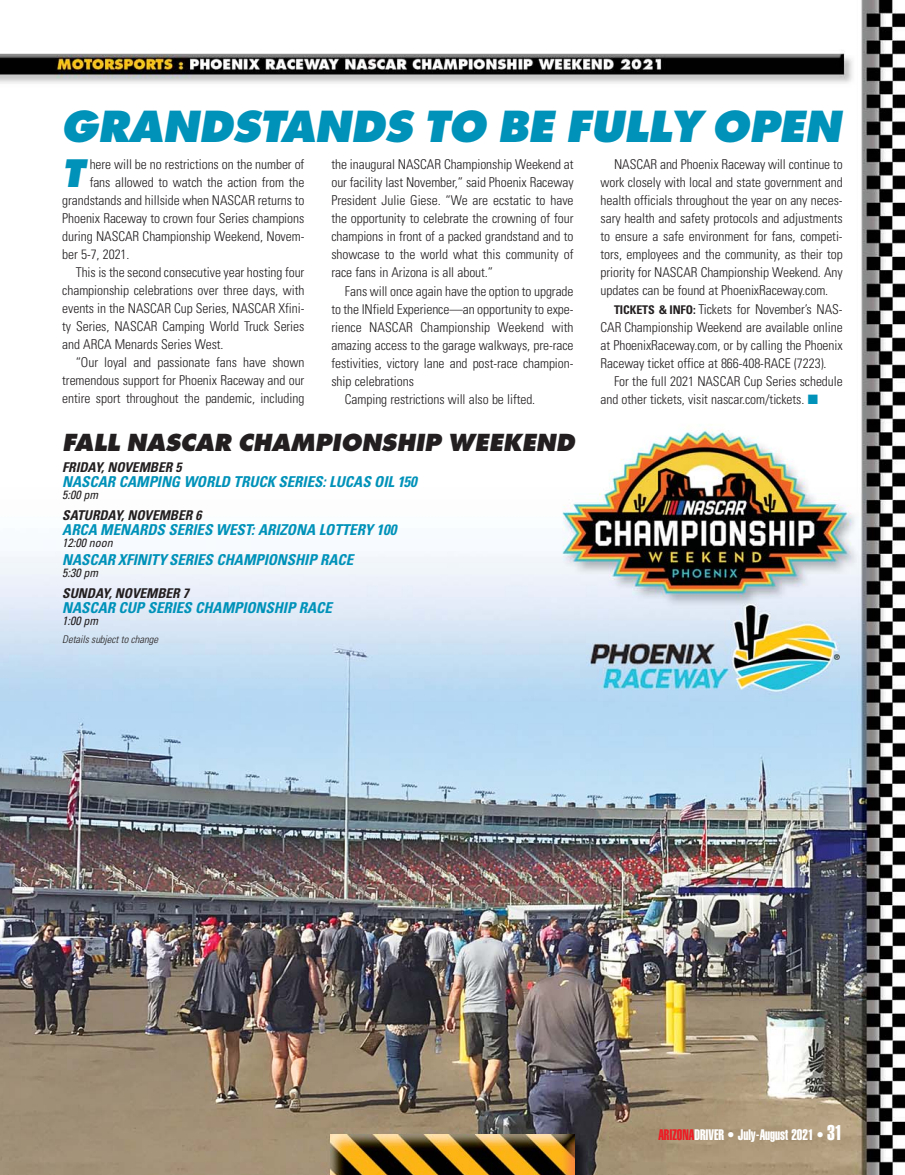
<style>
.page{position:relative;width:905px;height:1175px;background:#fff}
.page>*{position:absolute;margin:0;border:0;box-sizing:border-box;transform-origin:0 0}
.t1{font:italic 800 41.55px "Futura";color:#0092b9}
.t2{font:italic 800 36.75px "Futura";color:#0092b9}
.t3{font:italic 800 22.8px "Futura";color:#231f20}
.t4{font:italic 700 condensed 15px "Univers";letter-spacing:-.005em;color:#0092b9}
.t5{font:15px "Helvetica Extra Compressed";color:#fff}
.t6{font:300 condensed 13.5px/18px "Univers";letter-spacing:-.005em;color:#231f20;text-align:justify}
.t7{font:italic 700 condensed 13.5px "Univers";letter-spacing:-.005em;color:#231f20}
.t8{font:italic condensed 12px "Univers";color:#231f20}
.t9{font:italic 300 condensed 10.5px "Univers";color:#231f20}
.s1{font-weight:700;font-size:12px}
.s2{color:#0092b9}
.s3{color:#ed1c24}
.s4{font-size:21px}
</style>
<div class="page">
<img style="left:0;top:0;width:904px;height:1174px">
<img style="left:331px;top:1134px;width:243px;height:40px">
<h1 class="t1" style="left:61px;top:108px;width:788px">GRANDSTANDS TO BE FULLY OPEN</h1>
<h2 class="t2" style="left:62px;top:157px;width:29px">T</h2>
<p class="t6" style="left:90px;top:157px;width:216px">here will be no restrictions on the number of</p>
<p class="t6" style="left:90px;top:175px;width:216px">fans allowed to watch the action from the</p>
<p class="t6" style="left:62px;top:193px;width:243px">grand stands and hillside when NASCAR returns to</p>
<p class="t6" style="left:62px;top:211px;width:243px">Phoenix Raceway to crown four Series champions</p>
<p class="t6" style="left:62px;top:229px;width:244px">during NASCAR Championship Weekend, Novem -</p>
<p class="t6" style="left:62px;top:247px;width:69px">ber 5-7, 2021.</p>
<p class="t6" style="left:76px;top:265px;width:230px">This is the second consecutive year hosting four</p>
<p class="t6" style="left:62px;top:283px;width:243px">championship celebrations over three days, with</p>
<p class="t6" style="left:62px;top:301px;width:244px">events in the NASCAR Cup Ser ies, NASCAR Xfin i -</p>
<p class="t6" style="left:62px;top:319px;width:244px">ty Series, NASCAR Camping World Truck Series</p>
<p class="t6" style="left:62px;top:337px;width:163px">and ARCA Menards Series West.</p>
<p class="t6" style="left:76px;top:355px;width:230px">“Our loyal and passionate fans have shown</p>
<p class="t6" style="left:62px;top:373px;width:243px">tremendous support for Phoenix Raceway and our</p>
<p class="t6" style="left:62px;top:391px;width:243px">entire sport throughout the pandemic, including</p>
<p class="t6" style="left:331px;top:157px;width:244px">the inaugural NASCAR Championship Weekend at our facility last November,” said Phoenix Raceway President Julie Giese. “We are ecstatic to have the opportunity to celebrate the crowning of four champions in front of a packed grandstand and to showcase to the world what this community of race fans in Arizona is all about.”</p>
<p class="t6" style="left:345px;top:283px;width:230px">Fans will once again have the option to upgrade</p>
<p class="t6" style="left:331px;top:301px;width:243px">to the INfield Experience—an opportunity to expe-</p>
<p class="t6" style="left:331px;top:319px;width:244px">rience NASCAR Championship Weekend with</p>
<p class="t6" style="left:331px;top:337px;width:243px">amazing access to the garage walkways, pre-race</p>
<p class="t6" style="left:331px;top:355px;width:243px">festivities, victory lane and post-race champion -</p>
<p class="t6" style="left:331px;top:373px;width:84px">ship celebrations</p>
<p class="t6" style="left:345px;top:391px;width:192px">Camping restrictions will also be lifted.</p>
<h3 class="t3" style="left:62px;top:432px;width:517px">FALL NASCAR CHAMPIONSHIP WEEKEND</h3>
<p class="t7" style="left:62px;top:462px;width:123px">FRIDAY,NOVEMBER 5</p>
<p class="t4" style="left:62px;top:476px;width:359px">NASCAR CAMPING WORLD TRUCK SERIES:LUCAS OIL 150</p>
<p class="t8" style="left:62px;top:490px;width:40px">5:00 pm</p>
<p class="t7" style="left:62px;top:510px;width:143px">SATURDAY,NOVEMBER 6</p>
<p class="t4" style="left:62px;top:524px;width:339px">ARCA MENARDS SERIES WEST:ARIZONA LOTTERY 100</p>
<p class="t8" style="left:62px;top:538px;width:54px">12:00 noon</p>
<p class="t4" style="left:62px;top:554px;width:295px">NASCAR XFINITY SERIES CHAMPIONSHIP RACE</p>
<p class="t8" style="left:62px;top:568px;width:40px">5:30 pm</p>
<p class="t7" style="left:62px;top:588px;width:131px">SUNDAY,NOVEMBER 7</p>
<p class="t4" style="left:62px;top:602px;width:274px">NASCAR CUP SERIES CHAMPIONSHIP RACE</p>
<p class="t8" style="left:62px;top:616px;width:40px">1:00 pm</p>
<p class="t9" style="left:62px;top:635px;width:99px">Details subjectto change</p>
<p class="t6" style="left:600px;top:157px;width:244px;text-indent:14px">NASCAR and Phoenix Raceway will continue to work closely with local and state government and health officials throughout the year on any neces&shy;sary health and safety protocols and adjustments to ensure a safe environment for fans, competi&shy;tors, employees and the community, as their top priority for NASCAR Championship Weekend. Any updates can be found at PhoenixRaceway.com.</p>
<p class="t6" style="left:600px;top:301px;width:244px;text-indent:14px"><span class="s1">TICKETS &amp; INFO:</span> Tickets for November’s NAS - CAR Cham pion ship Weekend are available on line at Phoe nix Raceway.com, or by calling the Phoenix Raceway ticket office at 866-408-RACE (7223).</p>
<p class="t6" style="left:600px;top:373px;width:244px;text-indent:14px">For the full 2021 NASCAR Cup Series schedule and other tickets, visit nascar.com/tickets. <span class="s2">■</span></p>
<p class="t5" style="left:658px;top:1129px;width:186px"><span class="s3">ARIZONA</span>DRIVER • July-August 2021 • <span class="s4">31</span></p>
</div>
